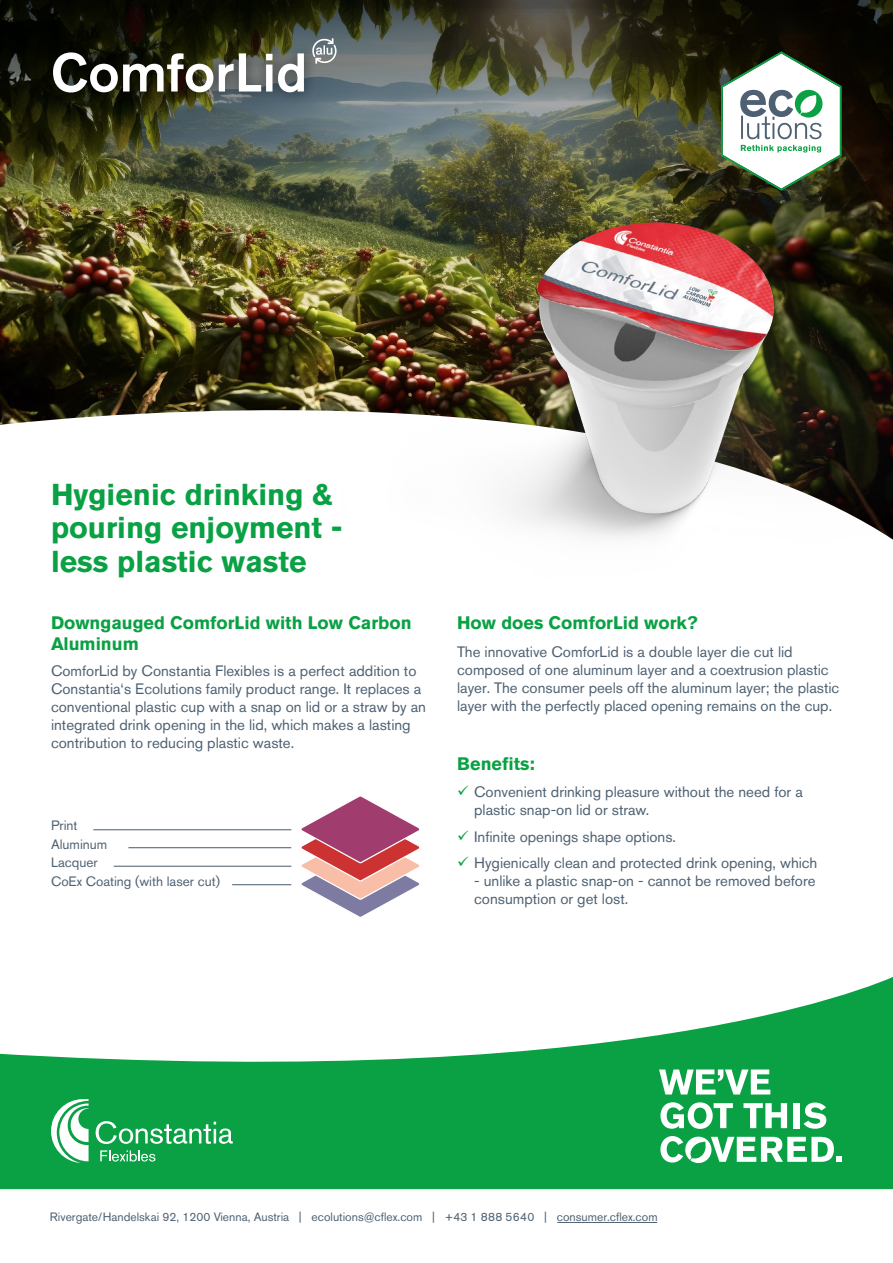
<style>
.page{position:relative;width:893px;height:1263px;background:#fff}
.page>*{position:absolute;margin:0;border:0;box-sizing:border-box;transform-origin:0 0}
.t1{font:500 54px "Akzidenz Grotesk Pro";color:#fff}
.t2{font:700 30px/33.8px "Akzidenz Grotesk Pro";color:#09a144}
.t3{font:700 18px/21px "Akzidenz Grotesk Pro";color:#09a144}
.t4{font:15px/18px "Akzidenz Grotesk Pro";color:#4e6172}
.t5{font:13.5px/18.5px "Akzidenz Grotesk Pro";color:#4e6172}
.t6{font:12px "Akzidenz Grotesk Pro";color:#4e6172}
</style>
<div class="page">
<img style="left:0;top:374px;width:340px;height:51px">
<img style="left:0;top:0;width:893px;height:374px">
<svg style="left:0;top:977px;width:893px;height:212px;fill:#09a144"></svg>
<svg style="left:659px;top:1069px;width:111px;height:25px"></svg>
<svg style="left:660px;top:1102px;width:73px;height:27px"></svg>
<svg style="left:743px;top:1103px;width:44px;height:25px"></svg>
<div style="left:793px;top:1103px;width:6px;height:25px;background:#fff"></div>
<svg style="left:803px;top:1102px;width:23px;height:27px"></svg>
<svg style="left:660px;top:1136px;width:182px;height:27px"></svg>
<svg style="left:51px;top:1099px;width:38px;height:64px"></svg>
<svg style="left:100px;top:1150px;width:55px;height:11px"></svg>
<svg style="left:96px;top:1121px;width:137px;height:23px"></svg>
<svg style="left:301px;top:796px;width:119px;height:121px"></svg>
<hr style="left:93px;top:829px;width:198px;height:1px;background:#4e6172">
<hr style="left:128px;top:847px;width:163px;height:1px;background:#4e6172">
<hr style="left:114px;top:866px;width:177px;height:1px;background:#4e6172">
<hr style="left:232px;top:884px;width:59px;height:1px;background:#4e6172">
<svg style="left:312px;top:38px;width:25px;height:26px"></svg>
<hr style="left:557px;top:1222px;width:100px;height:1px;background:#4e6172">
<div style="left:41px;top:40px;width:276px;height:65px;background:#000;opacity:.5"></div>
<img style="left:340px;top:133px;width:553px;height:407px">
<svg style="left:721px;top:51px;width:121px;height:140px"></svg>
<h1 class="t1" style="left:51px;top:38px;width:258px">ComforLid</h1>
<h2 class="t2" style="left:51px;top:477px;width:293px">Hygienic drinking &amp; pouring enjoyment - less plastic waste</h2>
<p class="t3" style="left:51px;top:612px;width:362px">Downgauged ComforLid with Low Carbon<br>Aluminum</p>
<p class="t4" style="left:51px;top:661px;width:377px">ComforLid by Constantia Flexibles is a perfect addition to Constantia‘s Ecolutions family product range. It replaces a conventional plastic cup with a snap on lid or a straw by an integrated drink opening in the lid, which makes a lasting contribution to reducing plastic waste.</p>
<p class="t5" style="left:51px;top:816px;width:170px">Print<br>Aluminum<br>Lacquer<br>CoEx Coating (with laser cut)</p>
<p class="t3" style="left:457px;top:612px;width:242px">How does ComforLid work?</p>
<p class="t4" style="left:457px;top:642px;width:384px">The innovative ComforLid is a double layer die cut lid composed of one aluminum layer and a coextrusion plastic layer. The consumer peels off the aluminum layer; the plastic layer with the perfectly placed opening remains on the cup.</p>
<p class="t3" style="left:457px;top:753px;width:79px">Benefits:</p>
<p class="t4" style="left:474px;top:783px;width:330px">Convenient drinking pleasure without the need for a plastic snap-on lid or straw.</p>
<p class="t4" style="left:474px;top:823px;width:345px;line-height:26.5px">Infinite openings shape options.<br>Hygienically clean and protected drink opening, which</p>
<p class="t4" style="left:474px;top:872px;width:343px">- unlike a plastic snap-on - cannot be removed before consumption or get lost.</p>
<p class="t6" style="left:50px;top:1209px;width:498px">Rivergate/Handelskai 92, 1200 Vienna, Austria | ecolutions@cflex.com | +43 1 888 5640 |</p>
<p class="t6" style="left:557px;top:1209px;width:102px">consumer.cflex.com</p>
</div>
